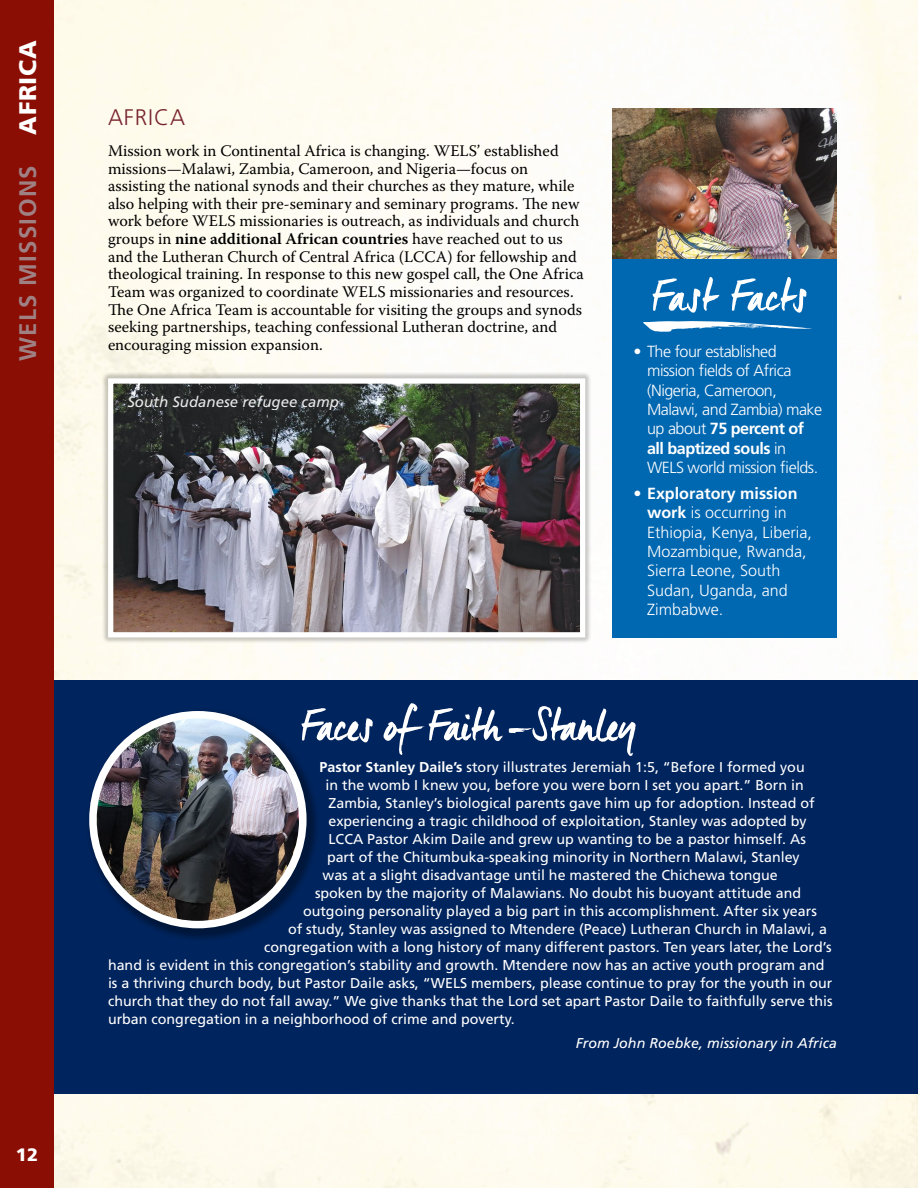
<style>
.page{position:relative;width:918px;height:1188px;background:#fff}
.page>*{position:absolute;margin:0;border:0;box-sizing:border-box;transform-origin:0 0}
.t1{font:700 24px "Frutiger LT Std";letter-spacing:.05em;color:#9f8083}
.t2{font:900 24px "Frutiger LT Std";letter-spacing:.03em;color:#fff}
.t3{font:300 22.5px "Frutiger LT Std";letter-spacing:.04em;color:#78242f}
.t4{font:900 18px "Frutiger LT Std";color:#fff}
.t5{font:16.2px/17.5px "Warnock Pro";color:#000}
.t6{font:300 16.2px/19.4px "Frutiger LT Std";letter-spacing:-.03em;color:#fff}
.t7{font:300 16.2px/19.4px "Frutiger LT Std";color:#fff}
.t8{font:italic 15px "Frutiger LT Std";color:#fff}
.t9{font:14.25px "Frutiger LT Std";color:#fff}
.t10{font:italic 14.25px "Frutiger LT Std";color:#fff}
.s1{font-weight:600}
.s2{font-weight:700}
</style>
<div class="page">
<div style="left:0;top:0;width:54px;height:1188px;background:#8b0e04"></div>
<div style="left:612px;top:258px;width:225px;height:380px;background:#0067b1"></div>
<svg style="left:653px;top:277px;width:154px;height:36px"></svg>
<div style="left:101px;top:372px;width:491px;height:272px;background:#000;opacity:.21"></div>
<img style="left:114px;top:384px;width:465px;height:247px">
<div style="left:108px;top:378px;width:477px;height:259px;border:5px solid #fff"></div>
<img style="left:612px;top:108px;width:225px;height:150px">
<div style="left:54px;top:680px;width:864px;height:414px;background:#00245d"></div>
<svg style="left:320px;top:703px;width:316px;height:53px"></svg>
<div style="left:86px;top:708px;width:234px;height:233px;background:#000;opacity:.36"></div>
<img style="left:93px;top:715px;width:210px;height:210px;border-radius:105px">
<div style="left:89px;top:711px;width:218px;height:217px;border:8px solid #fff;border-radius:50%"></div>
<svg style="left:643px;top:321px;width:169px;height:11px"></svg>
<h1 class="t2" style="left:13px;top:135px;width:96px;rotate:-90deg">AFRICA</h1>
<h1 class="t1" style="left:14px;top:361px;width:197px;rotate:-90deg">WELS MISSIONS</h1>
<p class="t4" style="left:16px;top:1144px;width:24px">12</p>
<h2 class="t3" style="left:108px;top:104px;width:79px">AFRICA</h2>
<p class="t5" style="left:108px;top:142px;width:477px">Mission work in Continental Africa is changing. WELS’ established missions—Malawi, Zambia, Cameroon, and Nigeria—focus on assisting the national synods and their churches as they mature, while also helping with their pre-seminary and seminary programs. The new work before WELS missionaries is outreach, as individuals and church groups in <span class="s1">nine additional African countries</span> have reached out to us and the Lutheran Church of Central Africa (LCCA) for fellowship and theological training. In response to this new gospel call, the One Africa Team was organized to coordinate WELS missionaries and resources.<br>The One Africa Team is accountable for visiting the groups and synods seeking partnerships, teaching confessional Lutheran doctrine, and encouraging mission expansion.</p>
<p class="t8" style="left:127px;top:393px;width:213px">South Sudanese refugee camp</p>
<p class="t6" style="left:647px;top:342px;width:177px;text-indent:-13px">• The four established mission fields of Africa (Nigeria, Cameroon,<br>Malawi, and Zambia) make up about <span class="s2">75 percent of all baptized souls</span> in<br>WELS world mission fields.</p>
<p class="t7" style="left:647px;top:484px;width:166px;text-indent:-13px"><span class="s2">• Exploratory mission work</span> is occurring in<br>Ethiopia, Kenya, Liberia,<br>Mozambique, Rwanda,<br>Sierra Leone, South<br>Sudan, Uganda, and<br>Zimbabwe.</p>
<p class="t9" style="left:320px;top:758px;width:487px"><span class="s2">Pastor Stanley Daile’s</span> story illustrates Jeremiah 1:5, “Before I formed you</p>
<p class="t9" style="left:325px;top:776px;width:480px">in the womb I knew you, before you were born I set you apart.” Born in</p>
<p class="t9" style="left:329px;top:794px;width:488px">Zambia, Stanley’s biological parents gave him up for adoption. Instead of</p>
<p class="t9" style="left:329px;top:812px;width:480px">experiencing a tragic childhood of exploitation, Stanley was adopted by</p>
<p class="t9" style="left:329px;top:830px;width:479px">LCCA Pastor Akim Daile and grew up wanting to be a pastor himself. As</p>
<p class="t9" style="left:327px;top:848px;width:474px">part of the Chitumbuka-speaking minority in Northern Malawi, Stanley</p>
<p class="t9" style="left:323px;top:866px;width:457px">was at a slight disadvantage until he mastered the Chichewa tongue</p>
<p class="t9" style="left:315px;top:884px;width:488px">spoken by the majority of Malawians. No doubt his buoyant attitude and</p>
<p class="t9" style="left:303px;top:902px;width:515px">outgoing personality played a big part in this accomplishment. After six years</p>
<p class="t9" style="left:288px;top:920px;width:540px">of study, Stanley was assigned to Mtendere (Peace) Lutheran Church in Malawi, a</p>
<p class="t9" style="left:264px;top:938px;width:569px">congregation with a long history of many different pastors. Ten years later, the Lord’s</p>
<p class="t9" style="left:108px;top:956px;width:718px">hand is evident in this congregation’s stability and growth. Mtendere now has an active youth program and</p>
<p class="t9" style="left:108px;top:974px;width:726px">is a thriving church body, but Pastor Daile asks, “WELS members, please continue to pray for the youth in our</p>
<p class="t9" style="left:108px;top:992px;width:726px">church that they do not fall away.” We give thanks that the Lord set apart Pastor Daile to faithfully serve this</p>
<p class="t9" style="left:108px;top:1010px;width:408px">urban congregation in a neighborhood of crime and poverty.</p>
<p class="t10" style="left:576px;top:1035px;width:263px">From John Roebke, missionary in Africa</p>
</div>
